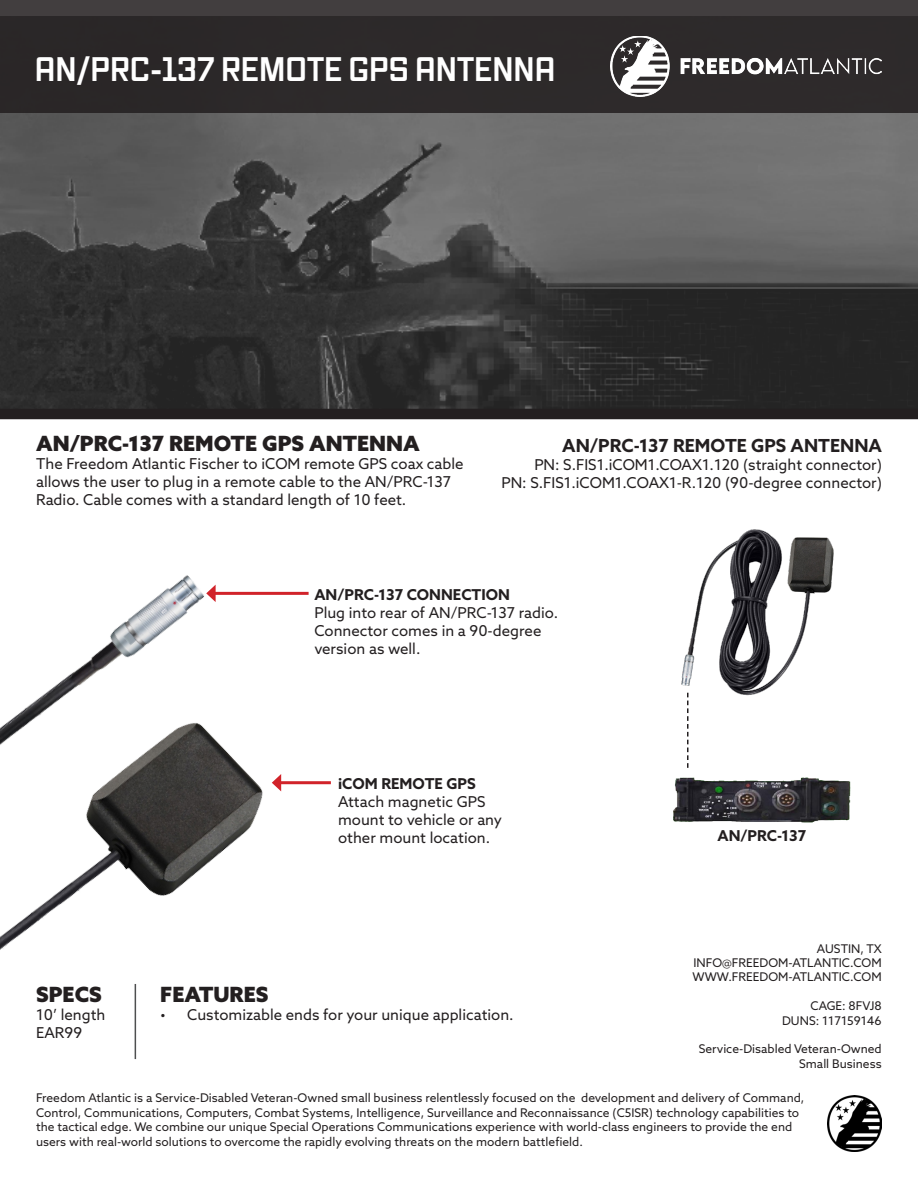
<style>
.page{position:relative;width:918px;height:1188px;background:#fff}
.page>*{position:absolute;margin:0;border:0;box-sizing:border-box;transform-origin:0 0}
.t1{font:700 33px "Vox";color:#fff}
.t2{font:900 21px "Azo Sans";color:#231f20}
.t3{font:700 18px "Azo Sans";color:#231f20}
.t4{font:15px/18px "Azo Sans";color:#231f20}
.t5{font:700 15px "Azo Sans";color:#231f20}
.t6{font:12px/14.4px "Azo Sans";color:#231f20;text-align:right}
</style>
<div class="page">
<img style="left:0;top:113px;width:918px;height:296px">
<div style="left:0;top:0;width:918px;height:113px;background:linear-gradient(to bottom,#363233,#282425)"></div>
<img style="left:610px;top:36px;width:272px;height:61px">
<div style="left:0;top:409px;width:918px;height:10px;background:#231f20"></div>
<hr style="left:135px;top:984px;width:1px;height:75px;background:#4e4f50">
<img style="left:827px;top:1095px;width:55px;height:57px">
<svg style="left:687px;top:696px;width:1px;height:72px"></svg>
<img style="left:674px;top:777px;width:176px;height:46px">
<img style="left:0;top:852px;width:222px;height:182px">
<img style="left:0;top:575px;width:331px;height:277px">
<img style="left:681px;top:529px;width:153px;height:167px">
<p class="t1" style="left:35px;top:46px;width:522px">AN/PRC-137 REMOTE GPS ANTENNA</p>
<p class="t2" style="left:36px;top:430px;width:385px">AN/PRC-137 REMOTE GPS ANTENNA</p>
<p class="t4" style="left:36px;top:455px;width:429px">The Freedom Atlantic Fischer to iCOM remote GPS coax cable allows the user to plug in a remote cable to the AN/PRC-137<br>Radio. Cable comes with a standard length of 10 feet.</p>
<p class="t3" style="left:562px;top:433px;width:321px">AN/PRC-137 REMOTE GPS ANTENNA</p>
<p class="t4" style="left:534px;top:455px;width:349px">PN: S.FIS1.iCOM1.COAX1.120 (straight connector)</p>
<p class="t4" style="left:501px;top:473px;width:382px">PN: S.FIS1.iCOM1.COAX1-R.120 (90-degree connector)</p>
<p class="t5" style="left:314px;top:584px;width:197px">AN/PRC-137 CONNECTION</p>
<p class="t4" style="left:314px;top:603px;width:245px">Plug into rear of AN/PRC-137 radio.<br>Connector comes in a 90-degree version as well.</p>
<p class="t5" style="left:338px;top:773px;width:139px">iCOM REMOTE GPS</p>
<p class="t4" style="left:338px;top:792px;width:165px">Attach magnetic GPS mount to vehicle or any other mount location.</p>
<p class="t2" style="left:36px;top:980px;width:67px">SPECS</p>
<p class="t4" style="left:36px;top:1005px;width:71px">10’ length</p>
<p class="t4" style="left:36px;top:1023px;width:48px">EAR99</p>
<p class="t2" style="left:160px;top:980px;width:110px">FEATURES</p>
<p class="t4" style="left:160px;top:1005px;width:355px">• Customizable ends for your unique application.</p>
<p class="t5" style="left:718px;top:825px;width:90px">AN/PRC-137</p>
<p class="t6" style="left:693px;top:941px;width:190px">AUSTIN, TX<br>INFO@FREEDOM-ATLANTIC.COM</p>
<p class="t6" style="left:693px;top:970px;width:191px">WWW.FREEDOM-ATLANTIC.COM</p>
<p class="t6" style="left:810px;top:999px;width:73px">CAGE: 8FVJ8</p>
<p class="t6" style="left:782px;top:1013px;width:101px">DUNS: 117159146</p>
<p class="t6" style="left:699px;top:1042px;width:184px">Service-Disabled Veteran-Owned<br>Small Business</p>
<p class="t6" style="left:36px;top:1091px;width:770px;text-align:left">Freedom Atlantic is a Service-Disabled Veteran-Owned small business relentlessly focused on the development and delivery of Command, Control, Communications, Computers, Combat Systems, Intelligence, Surveillance and Reconnaissance (C5ISR) technology capabilities to the tactical edge. We combine our unique Special Operations Communications experience with world-class engineers to provide the end users with real-world solutions to overcome the rapidly evolving threats on the modern battlefield.</p>
</div>
